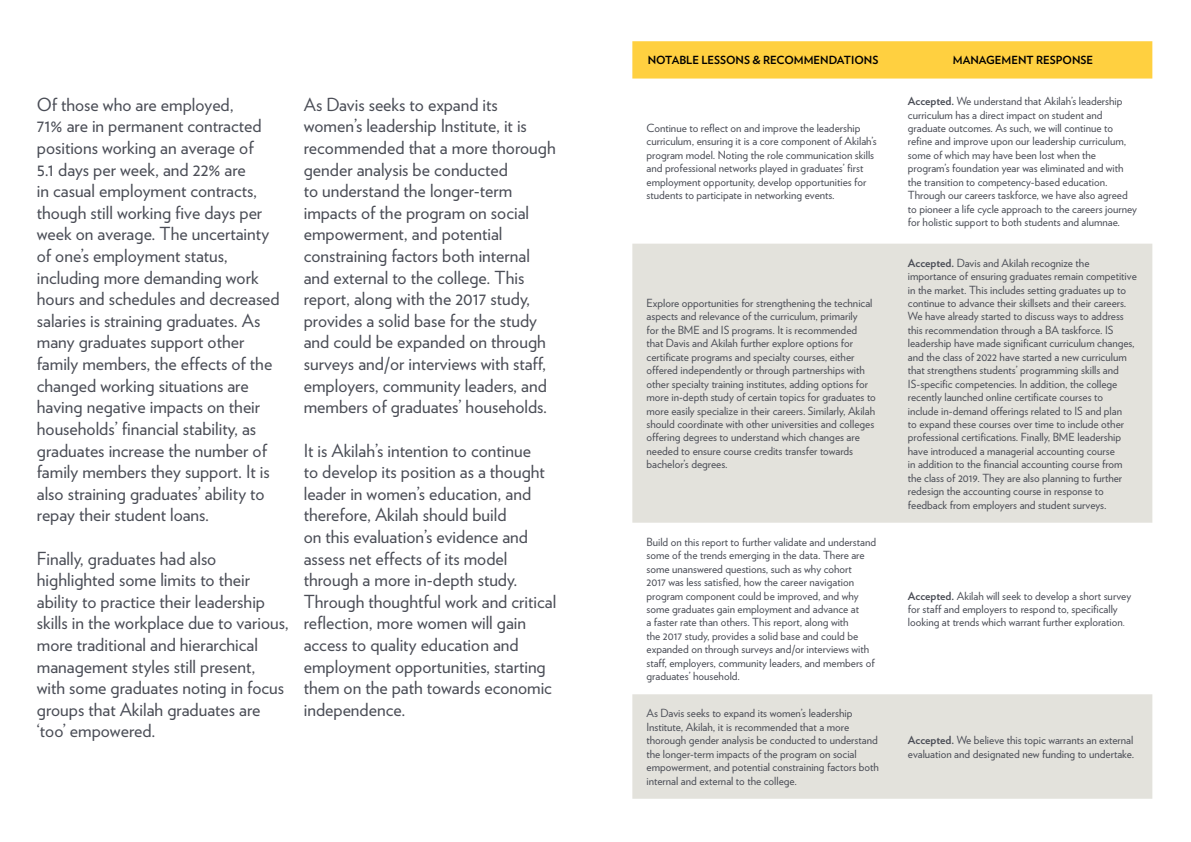
<style>
.page{position:relative;width:1191px;height:842px;background:#fff}
.page>*{position:absolute;margin:0;border:0;box-sizing:border-box;transform-origin:0 0}
.t1{font:18px/21.6px "Verlag";color:#4a4d56}
.t2{font:11.2px/13.4px "Verlag";color:#4a4d56}
.t3{font:700 11.2px "Verlag";color:#000}
.s1{font-weight:700}
.s2{font-size:9.3px}
</style>
<div class="page">
<div style="left:632px;top:41px;width:520px;height:38px;background:#ffd040"></div>
<svg style="left:632px;top:244px;width:520px;height:555px;fill:#e3e2dc"></svg>
<p class="t1" style="left:37px;top:93px;width:244px">Of those who are employed,<br>71% are in permanent contracted positions working an average of<br>5.1 days per week, and 22% are<br>in casual employment contracts, though still working five days per week on average. The uncertainty of one’s employment status, including more demanding work hours and schedules and decreased salaries is straining graduates. As many graduates support other family members, the effects of the changed working situations are having negative impacts on their households’ financial stability, as graduates increase the number of family members they support. It is also straining graduates’ ability to repay their student loans.</p>
<p class="t1" style="left:37px;top:546px;width:253px">Finally, graduates had also highlighted some limits to their ability to practice their leadership skills in the workplace due to various, more traditional and hierarchical management styles still present,<br>with some graduates noting in focus groups that Akilah graduates are ‘too’ empowered.</p>
<p class="t1" style="left:304px;top:93px;width:253px">As Davis seeks to expand its women’s leadership Institute, it is recommended that a more thorough gender analysis be conducted<br>to understand the longer-term impacts of the program on social empowerment, and potential constraining factors both internal and external to the college. This report, along with the 2017 study, provides a solid base for the study and could be expanded on through surveys and/or interviews with staff, employers, community leaders, and members of graduates’ households.</p>
<p class="t1" style="left:304px;top:438px;width:254px">It is Akilah’s intention to continue<br>to develop its position as a thought leader in women’s education, and therefore, Akilah should build<br>on this evaluation’s evidence and assess net effects of its model through a more in-depth study.<br>Through thoughtful work and critical reflection, more women will gain access to quality education and employment opportunities, starting them on the path towards economic independence.</p>
<p class="t3" style="left:647px;top:52px;width:232px">NOTABLE LESSONS &amp; RECOMMENDATIONS</p>
<p class="t3" style="left:952px;top:52px;width:142px">MANAGEMENT RESPONSE</p>
<p class="t2" style="left:646px;top:121px;width:232px">Continue to reflect on and improve the leadership curriculum, ensuring it is a core component of Akilah’s program model. Noting the role communication skills and professional networks played in graduates’ first employment opportunity, develop opportunities for students to participate in networking events.</p>
<p class="t2" style="left:646px;top:296px;width:231px">Explore opportunities for strengthening the technical aspects and relevance of the curriculum, primarily<br>for the BME and IS programs. It is recommended that Davis and Akilah further explore options for certificate programs and specialty courses, either offered independently or through partnerships with other specialty training institutes, adding options for more in-depth study of certain topics for graduates to more easily specialize in their careers. Similarly, Akilah should coordinate with other universities and colleges offering degrees to understand which changes are needed to ensure course credits transfer towards bachelor’s degrees.</p>
<p class="t2" style="left:646px;top:534px;width:231px">Build on this report to further validate and understand some of the trends emerging in the data. There are some unanswered questions, such as why cohort<br>2017 was less satisfied, how the career navigation program component could be improved, and why some graduates gain employment and advance at<br>a faster rate than others. This report, along with<br>the 2017 study, provides a solid base and could be expanded on through surveys and/or interviews with staff, employers, community leaders, and members of graduates’ household.</p>
<p class="t2" style="left:646px;top:706px;width:234px">As Davis seeks to expand its women’s leadership Institute, Akilah, it is recommended that a more thorough gender analysis be conducted to understand the longer-term impacts of the program on social empowerment, and potential constraining factors both internal and external to the college.</p>
<p class="t2" style="left:908px;top:94px;width:231px"><span class="s1">Accepted.</span> We understand that Akilah’s leadership curriculum has a direct impact on student and graduate outcomes. As such, we will continue to refine and improve upon our leadership curriculum, some of which may have been lost when the program’s foundation year was eliminated and with the transition to competency-based education.<br>Through our careers taskforce, we have also agreed to pioneer a life cycle approach to the careers journey for holistic support to both students and alumnae.</p>
<p class="t2" style="left:908px;top:255px;width:230px"><span class="s1">Accepted.</span> Davis and Akilah recognize the importance of ensuring graduates remain competitive in the market. This includes setting graduates up to continue to advance their skillsets and their careers.<br>We have already started to discuss ways to address this recommendation through a BA taskforce. IS leadership have made significant curriculum changes, and the class of 2022 have started a new curriculum that strengthens students’ programming skills and IS-specific competencies. In addition, the college recently launched online certificate courses to<br>include in-demand offerings related to IS and plan<br>to expand these courses over time to include other professional certifications. Finally, BME leadership have introduced a managerial accounting course<br>in addition to the financial accounting course from the class of 2019. They are also planning to further redesign the accounting course in response to feedback from employers and student surveys.</p>
<p class="t2" style="left:908px;top:588px;width:225px"><span class="s1">Accepted.</span> Akilah will seek to develop a short survey for staff and employers to respond to, specifically looking at trends which warrant further exploration<span class="s2">.</span></p>
<p class="t2" style="left:908px;top:733px;width:228px"><span class="s1">Accepted.</span> We believe this topic warrants an external evaluation and designated new funding to undertake.</p>
</div>
